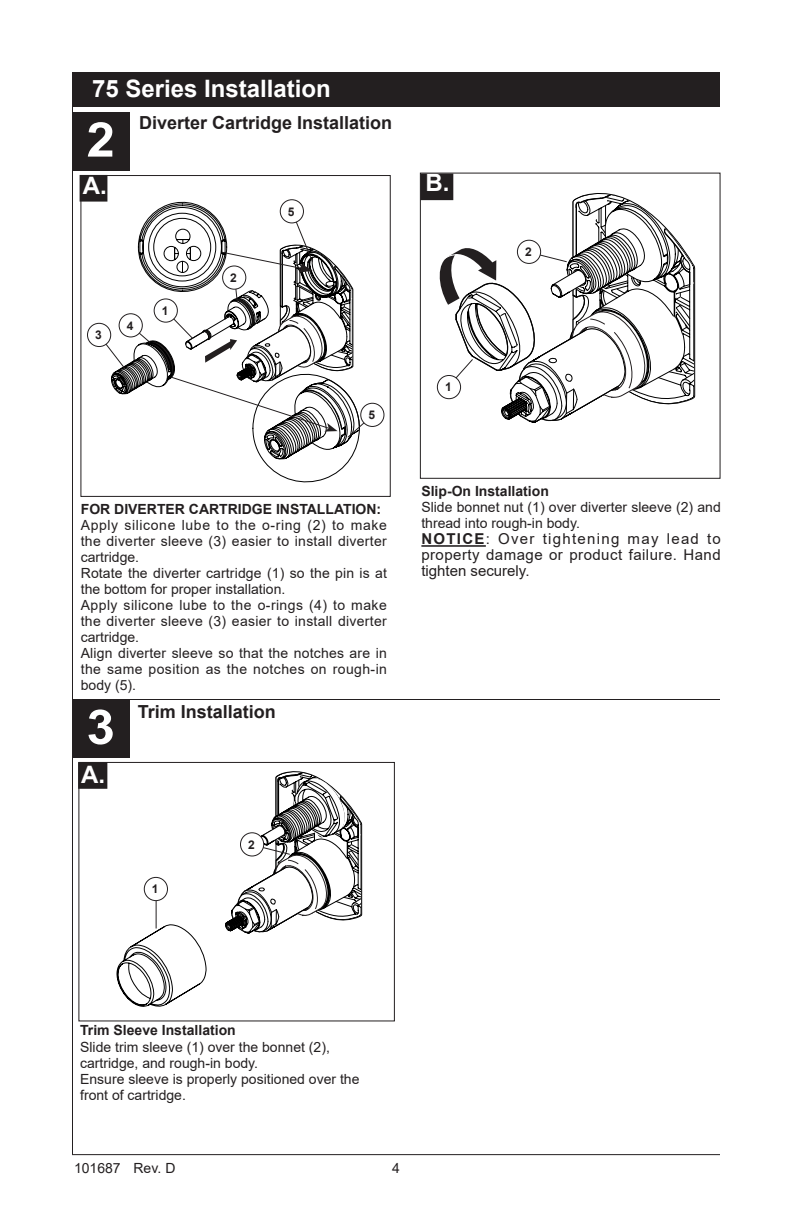
<style>
.page{position:relative;width:792px;height:1224px;background:#fff}
.page>*{position:absolute;margin:0;border:0;box-sizing:border-box;transform-origin:0 0}
.t1{font:700 48px "Arial";color:#fff;scale:1.06 1}
.t2{font:700 24px "Arial";color:#fff}
.t3{font:700 18px "Arial";color:#231f20}
.t4{font:15px/16px "Arial";letter-spacing:.03em;color:#231f20;text-align:justify}
.t5{font:14px/16px "Arial";letter-spacing:.01em;color:#231f20}
.t6{font:700 14px "Arial";color:#231f20}
.t7{font:700 12px "Arial";color:#231f20}
.s1{font-weight:700}
</style>
<div class="page">
<hr style="left:72px;top:1154px;width:648px;height:1px;background:#231f20">
<div style="left:72px;top:72px;width:648px;height:35px;background:#231f20"></div>
<div style="left:72px;top:112px;width:57px;height:59px;background:#231f20"></div>
<hr style="left:72px;top:102px;width:1px;height:1053px;background:#231f20">
<hr style="left:421px;top:545px;width:65px;height:2px;background:#231f20">
<div style="left:421px;top:175px;width:31px;height:24px;background:#231f20"></div>
<div style="left:420px;top:174px;width:33px;height:26px;border:2px solid #231f20"></div>
<div style="left:81px;top:176px;width:25px;height:25px;background:#231f20"></div>
<div style="left:80px;top:175px;width:27px;height:27px;border:2px solid #231f20"></div>
<div style="left:420px;top:173px;width:300px;height:306px;border:1px solid #231f20"></div>
<svg style="left:88px;top:323px;width:23px;height:24px"></svg>
<div style="left:87px;top:323px;width:24px;height:24px;border:1px solid #231f20;border-radius:50%"></div>
<div style="left:93px;top:328px;width:12px;height:14px;background:#fff"></div>
<svg style="left:440px;top:175px;width:256px;height:248px"></svg>
<svg style="left:437px;top:375px;width:24px;height:24px"></svg>
<div style="left:437px;top:375px;width:24px;height:24px;border:1px solid #231f20;border-radius:50%"></div>
<div style="left:443px;top:381px;width:12px;height:13px;background:#fff"></div>
<svg style="left:98px;top:183px;width:293px;height:299px"></svg>
<div style="left:119px;top:314px;width:23px;height:23px;background:#fff;border-radius:50%"></div>
<div style="left:119px;top:313px;width:24px;height:24px;border:1px solid #231f20;border-radius:50%"></div>
<div style="left:78px;top:762px;width:317px;height:259px;border:1px solid #231f20"></div>
<svg style="left:117px;top:901px;width:90px;height:106px"></svg>
<div style="left:144px;top:877px;width:24px;height:24px;border:1px solid #231f20;border-radius:50%"></div>
<svg style="left:225px;top:771px;width:138px;height:163px"></svg>
<div style="left:241px;top:833px;width:23px;height:23px;background:#fff;border-radius:50%"></div>
<div style="left:240px;top:832px;width:24px;height:24px;border:1px solid #231f20;border-radius:50%"></div>
<div style="left:79px;top:763px;width:27px;height:25px;background:#231f20"></div>
<div style="left:78px;top:762px;width:29px;height:27px;border:2px solid #231f20"></div>
<div style="left:72px;top:699px;width:57px;height:59px;background:#231f20"></div>
<hr style="left:72px;top:699px;width:648px;height:1px;background:#231f20">
<h2 class="t2" style="left:92px;top:72px;width:240px">75 Series Installation</h2>
<h1 class="t1" style="left:87px;top:106px;width:28px">2</h1>
<p class="t3" style="left:139px;top:110px;width:255px">Diverter Cartridge Installation</p>
<h2 class="t2" style="left:83px;top:168px;width:25px">A.</h2>
<p class="t7" style="left:95px;top:327px;width:8px">3</p>
<p class="t7" style="left:127px;top:317px;width:8px">4</p>
<p class="t7" style="left:162px;top:302px;width:8px">1</p>
<p class="t7" style="left:230px;top:269px;width:8px">2</p>
<p class="t7" style="left:288px;top:203px;width:8px">5</p>
<p class="t7" style="left:368px;top:406px;width:8px">5</p>
<p class="t6" style="left:81px;top:499px;width:302px">FOR DIVERTER CARTRIDGE INSTALLATION:</p>
<p class="t5" style="left:81px;top:517px;width:308px">Apply silicone lube to the o-ring (2) to make the diverter sleeve (3) easier to install diverter cartridge.<br>Rotate the diverter cartridge (1) so the pin is at the bottom for proper installation.<br>Apply silicone lube to the o-rings (4) to make the diverter sleeve (3) easier to install diverter cartridge.<br>Align diverter sleeve so that the notches are in the same position as the notches on rough-in body (5).</p>
<h1 class="t1" style="left:87px;top:693px;width:28px">3</h1>
<p class="t3" style="left:138px;top:699px;width:140px">Trim Installation</p>
<h2 class="t2" style="left:81px;top:757px;width:25px">A.</h2>
<p class="t7" style="left:152px;top:881px;width:8px">1</p>
<p class="t7" style="left:248px;top:836px;width:8px">2</p>
<h2 class="t2" style="left:426px;top:166px;width:25px">B.</h2>
<p class="t7" style="left:445px;top:379px;width:8px">1</p>
<p class="t7" style="left:525px;top:243px;width:8px">2</p>
<p class="t6" style="left:421px;top:481px;width:129px">Slip-On Installation</p>
<p class="t5" style="left:421px;top:499px;width:301px">Slide bonnet nut (1) over diverter sleeve (2) and thread into rough-in body.</p>
<p class="t4" style="left:421px;top:531px;width:301px"><span class="s1">NOTICE</span>: Over tightening may lead to property damage or product failure. Hand tighten securely.</p>
<p class="t6" style="left:80px;top:1021px;width:157px">Trim Sleeve Installation</p>
<p class="t5" style="left:80px;top:1039px;width:281px">Slide trim sleeve (1) over the bonnet (2), cartridge, and rough-in body.<br>Ensure sleeve is properly positioned over the front of cartridge.</p>
<p class="t5" style="left:74px;top:1160px;width:103px">101687 Rev. D</p>
<p class="t5" style="left:392px;top:1160px;width:9px">4</p>
</div>
